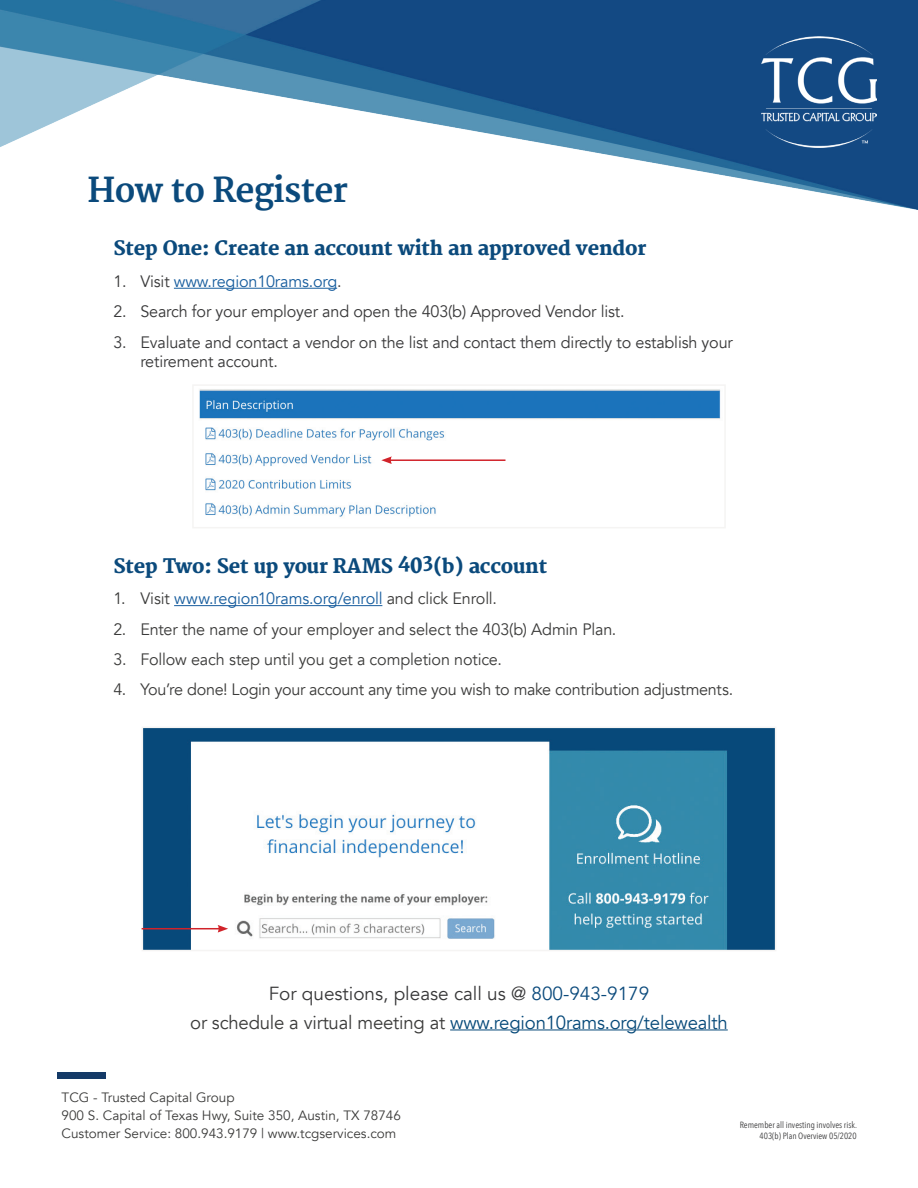
<style>
.page{position:relative;width:918px;height:1188px;background:#fff}
.page>*{position:absolute;margin:0;border:0;box-sizing:border-box;transform-origin:0 0}
.Headline{font:700 33.45px "Merriweather";letter-spacing:-.02em;color:#0b4a7c}
.Sub_headline{font:800 19.5px "Merriweather";letter-spacing:-.01em;color:#0b4a7c}
.t1{font:18.9px "Avenir";letter-spacing:-.01em;color:#064979}
.t2{font:18.9px "Avenir";color:#383839}
.t3{font:16.5px "Avenir";letter-spacing:-.015em;color:#3b3b3a}
.t4{font:16.5px/19.8px "Avenir";letter-spacing:-.01em;color:#383839}
.t5{font:16.5px "Avenir";letter-spacing:-.01em;color:#175d9e}
.t6{font:13.5px "Avenir";color:#3b3b3a}
.t7{font:9px "Avenir Next Condensed";color:#3e3e3f}
.s1{color:#383839}
.s2{font-size:25.8px}
.s3{color:#3b3b3a}
.s4{color:#0b4a7c}
</style>
<div class="page">
<img style="left:0;top:0;width:918px;height:210px">
<hr style="left:174px;top:288px;width:163px;height:1px;background:#175d9e">
<img style="left:762px;top:36px;width:115px;height:112px">
<hr style="left:174px;top:605px;width:208px;height:1px;background:#175d9e">
<img style="left:199px;top:389px;width:522px;height:128px">
<div style="left:192px;top:384px;width:534px;height:144px;border:2px solid #f5f4f3"></div>
<hr style="left:389px;top:459px;width:117px;height:2px;background:#d1232a">
<svg style="left:381px;top:456px;width:11px;height:8px"></svg>
<div style="left:58px;top:1072px;width:48px;height:6px;background:#143a67"></div>
<img style="left:145px;top:730px;width:628px;height:218px">
<div style="left:142px;top:727px;width:634px;height:224px;border:2px solid #f5f4f3"></div>
<hr style="left:142px;top:928px;width:78px;height:1px;background:#d1232a">
<svg style="left:218px;top:925px;width:10px;height:8px"></svg>
<hr style="left:450px;top:1029px;width:278px;height:1px;background:#064979">
<p class="Headline" style="left:88px;top:171px;width:262px">How to Register</p>
<p class="Sub_headline" style="left:113px;top:237px;width:535px">Step One: Create an account with an approved vendor</p>
<p class="t5" style="left:113px;top:271px;width:230px"><span class="s1">1. Visit</span> www.region10rams.org<span class="s1">.</span></p>
<p class="t4" style="left:113px;top:302px;width:513px">2. Search for your employer and open the 403(b) Approved Vendor list.</p>
<p class="t4" style="left:140px;top:332px;width:594px;text-indent:-27px">3. Evaluate and contact a vendor on the list and contact them directly to establish your retirement account.</p>
<p class="Sub_headline" style="left:113px;top:554px;width:435px">Step Two: Set up your RAMS 4<span class="s2">0</span>3(b) account</p>
<p class="t5" style="left:113px;top:589px;width:385px"><span class="s3">1. Visit</span> www.region10rams.org/enroll <span class="s3">and click Enroll.</span></p>
<p class="t3" style="left:113px;top:619px;width:505px">2. Enter the name of your employer and select the 403(b) Admin Plan.</p>
<p class="t3" style="left:113px;top:649px;width:390px">3. Follow each step until you get a completion notice.</p>
<p class="t3" style="left:113px;top:680px;width:621px">4. You’re done! Login your account any time you wish to make contribution adjustments.</p>
<p class="t2" style="left:269px;top:982px;width:382px">For questions, please call us @ <span class="s4">800-943-9179</span></p>
<p class="t1" style="left:190px;top:1011px;width:539px"><span class="s3">or schedule a virtual meeting at</span> www.region10rams.org/telewealth</p>
<p class="t6" style="left:62px;top:1090px;width:174px">TCG - Trusted Capital Group</p>
<p class="t6" style="left:62px;top:1108px;width:341px">900 S. Capital of Texas Hwy, Suite 350, Austin, TX 78746</p>
<p class="t6" style="left:62px;top:1126px;width:336px">Customer Service: 800.943.9179 | www.tcgservices.com</p>
<p class="t7" style="left:740px;top:1117px;width:119px">Remember all investing involves risk.</p>
<p class="t7" style="left:760px;top:1128px;width:99px">403(b) Plan Overview 05/2020</p>
</div>
